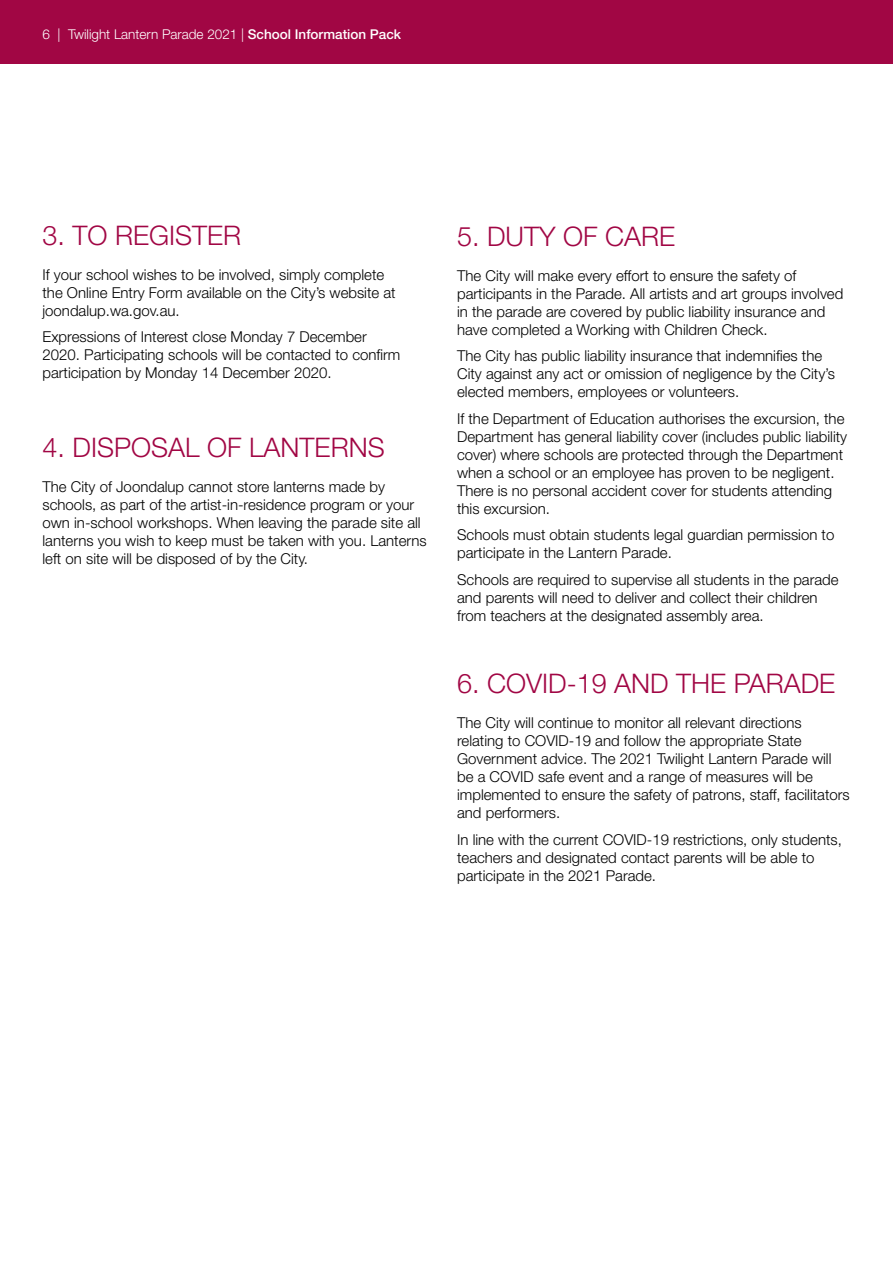
<style>
.page{position:relative;width:893px;height:1263px;background:#fff}
.page>*{position:absolute;margin:0;border:0;box-sizing:border-box;transform-origin:0 0}
.t1{font:300 27px "Helvetica Neue LT Std";color:#a10644}
.t2{font:300 15px/18px "Helvetica Neue LT Std";color:#000}
.t3{font:300 13.5px "Helvetica Neue LT Std";color:#fff}
.s1{font-weight:500}
</style>
<div class="page">
<div style="left:0;top:0;width:893px;height:64px;background:#a10644"></div>
<p class="t3" style="left:43px;top:26px;width:360px">6 | Twilight Lantern Parade 2021 | <span class="s1">School Information Pack</span></p>
<h1 class="t1" style="left:43px;top:219px;width:200px">3. TO REGISTER</h1>
<p class="t2" style="left:43px;top:265px;width:355px">If your school wishes to be involved, simply complete the Online Entry Form available on the City’s website at joondalup.wa.gov.au.</p>
<p class="t2" style="left:43px;top:327px;width:359px">Expressions of Interest close Monday 7 December<br>2020. Participating schools will be contacted to confirm participation by Monday 14 December 2020.</p>
<h1 class="t1" style="left:43px;top:431px;width:344px">4. DISPOSAL OF LANTERNS</h1>
<p class="t2" style="left:43px;top:478px;width:386px">The City of Joondalup cannot store lanterns made by schools, as part of the artist-in-residence program or your own in-school workshops. When leaving the parade site all lanterns you wish to keep must be taken with you. Lanterns left on site will be disposed of by the City.</p>
<h1 class="t1" style="left:457px;top:220px;width:220px">5. DUTY OF CARE</h1>
<p class="t2" style="left:457px;top:266px;width:388px">The City will make every effort to ensure the safety of participants in the Parade. All artists and art groups involved in the parade are covered by public liability insurance and have completed a Working with Children Check.</p>
<p class="t2" style="left:457px;top:347px;width:379px">The City has public liability insurance that indemnifies the<br>City against any act or omission of negligence by the City’s elected members, employees or volunteers.</p>
<p class="t2" style="left:457px;top:409px;width:392px">If the Department of Education authorises the excursion, the Department has general liability cover (includes public liability cover) where schools are protected through the Department when a school or an employee has proven to be negligent.<br>There is no personal accident cover for students attending this excursion.</p>
<p class="t2" style="left:457px;top:526px;width:379px">Schools must obtain students legal guardian permission to participate in the Lantern Parade.</p>
<p class="t2" style="left:457px;top:570px;width:383px">Schools are required to supervise all students in the parade and parents will need to deliver and collect their children from teachers at the designated assembly area.</p>
<h1 class="t1" style="left:457px;top:667px;width:380px">6. COVID-19 AND THE PARADE</h1>
<p class="t2" style="left:457px;top:714px;width:394px">The City will continue to monitor all relevant directions relating to COVID-19 and follow the appropriate State Government advice. The 2021 Twilight Lantern Parade will be a COVID safe event and a range of measures will be implemented to ensure the safety of patrons, staff, facilitators and performers.</p>
<p class="t2" style="left:457px;top:830px;width:386px">In line with the current COVID-19 restrictions, only students, teachers and designated contact parents will be able to participate in the 2021 Parade.</p>
</div>
